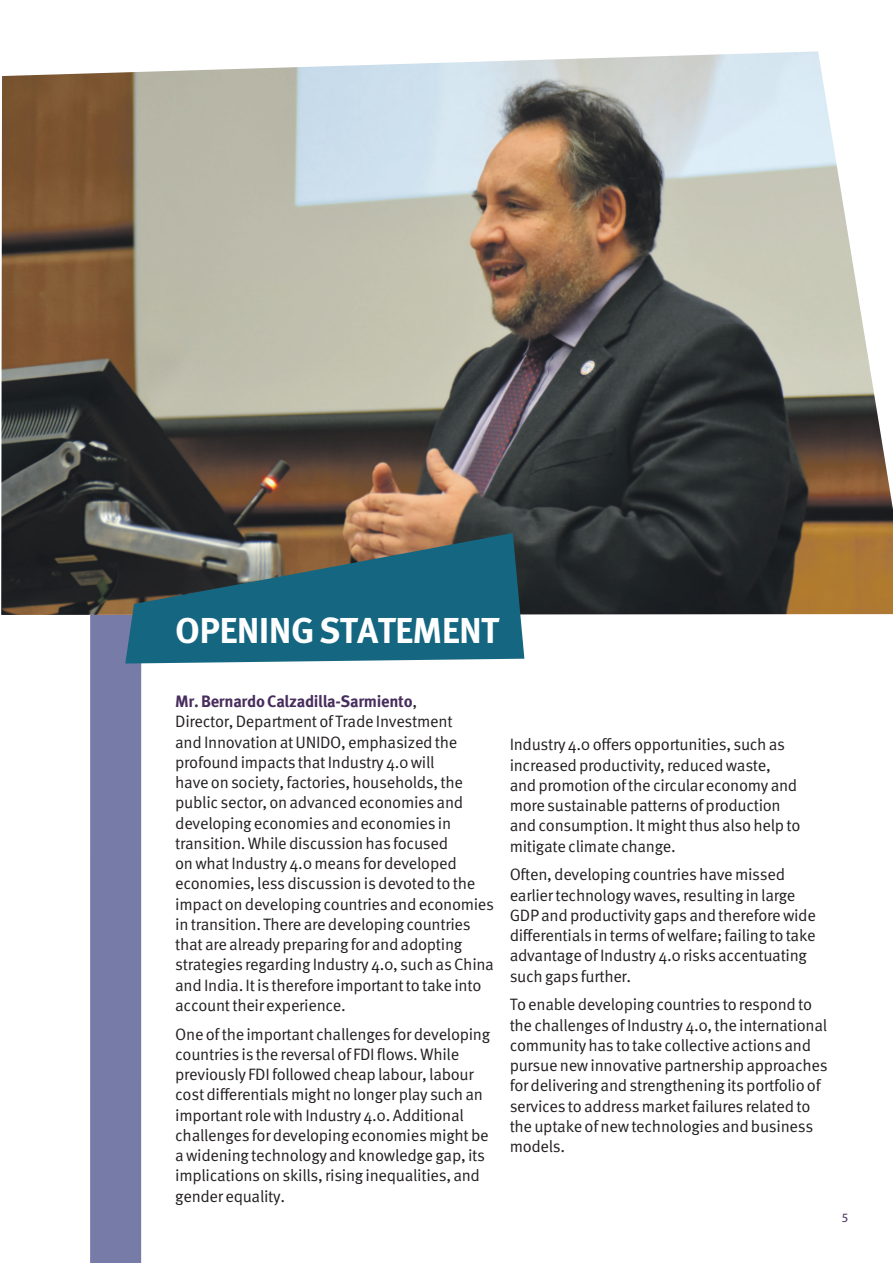
<style>
.page{position:relative;width:893px;height:1263px;background:#fff}
.page>*{position:absolute;margin:0;border:0;box-sizing:border-box;transform-origin:0 0}
.head_24pt_meta_bol{font:700 36px "Meta Pro";letter-spacing:-.02em;color:#fff}
.text_11_13_5_Meta{font:16.5px/20.2px "Meta Pro";letter-spacing:-.02em;color:#231f20}
.t1{font:12.75px "Myriad Pro";color:#482d5d}
.s1{font-weight:700;color:#482d5d}
</style>
<div class="page">
<div style="left:90px;top:446px;width:51px;height:817px;background:#777ba8"></div>
<img style="left:1px;top:51px;width:892px;height:564px">
<svg style="left:125px;top:533px;width:399px;height:130px;background:#336775"></svg>
<p class="head_24pt_meta_bol" style="left:175px;top:607px;width:326px">OPENING STATEMENT</p>
<p class="text_11_13_5_Meta" style="left:175px;top:692px;width:320px"><span class="s1">Mr. Bernardo Calzadilla-Sarmiento</span>,<br>Director, Department of Trade Investment<br>and Innovation at UNIDO, emphasized the profound impacts that Industry 4.0 will<br>have on society, factories, households, the public sector, on advanced economies and developing economies and economies in transition. While discussion has focused<br>on what Industry 4.0 means for developed economies, less discussion is devoted to the impact on developing countries and economies in transition. There are developing countries that are already preparing for and adopting strategies regarding Industry 4.0, such as China and India. It is therefore important to take into account their experience.</p>
<p class="text_11_13_5_Meta" style="left:175px;top:1024px;width:317px">One of the important challenges for developing countries is the reversal of FDI flows. While previously FDI followed cheap labour, labour cost differentials might no longer play such an important role with Industry 4.0. Additional challenges for developing economies might be a widening technology and knowledge gap, its implications on skills, rising inequalities, and gender equality.</p>
<p class="text_11_13_5_Meta" style="left:510px;top:735px;width:292px">Industry 4.0 offers opportunities, such as increased productivity, reduced waste, and promotion of the circular economy and more sustainable patterns of production and consumption. It might thus also help to mitigate climate change.</p>
<p class="text_11_13_5_Meta" style="left:510px;top:865px;width:308px">Often, developing countries have missed earlier technology waves, resulting in large GDP and productivity gaps and therefore wide differentials in terms of welfare; failing to take advantage of Industry 4.0 risks accentuating such gaps further.</p>
<p class="text_11_13_5_Meta" style="left:510px;top:995px;width:319px">To enable developing countries to respond to the challenges of Industry 4.0, the international community has to take collective actions and pursue new innovative partnership approaches for delivering and strengthening its portfolio of services to address market failures related to the uptake of new technologies and business models.</p>
<p class="t1" style="left:842px;top:1210px;width:8px">5</p>
</div>
